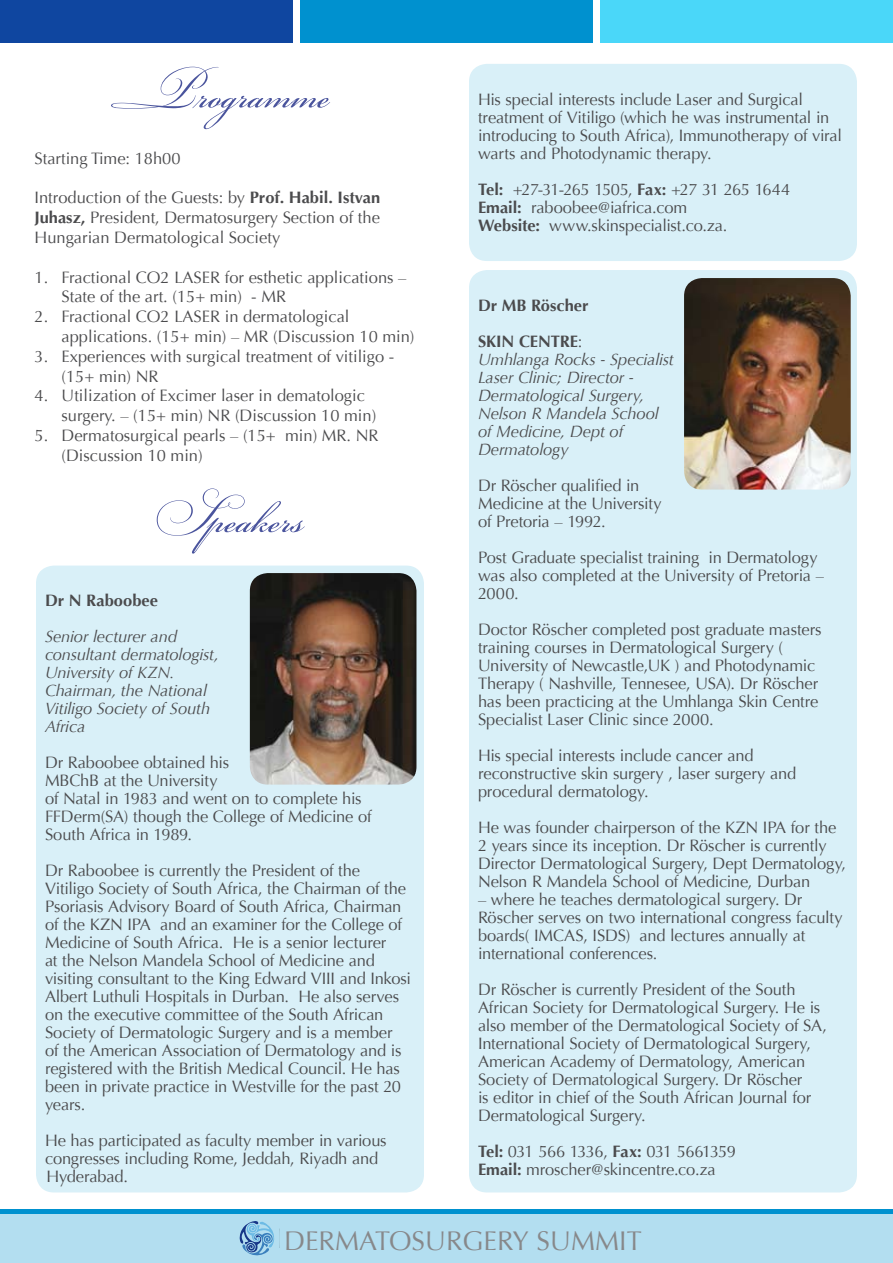
<style>
.page{position:relative;width:893px;height:1263px;background:#fff}
.page>*{position:absolute;margin:0;border:0;box-sizing:border-box;transform-origin:0 0}
.t1{font:54px "Bickham Script Pro";color:#4a549d}
.t2{font:28.2px "Optima";color:#87888a}
.t3{font:27px "Optima";color:#87888a}
.t4{font:16.5px/18px "Optima";letter-spacing:-.01em;color:#4b4b4d}
.t5{font:italic 16.5px/18px "Optima";letter-spacing:-.01em;color:#4b4b4d}
.t6{font:700 16.5px/36px "Optima";color:#4b4b4d}
.s1{font-weight:700}
.s2{font-weight:400}
</style>
<div class="page">
<div style="left:0;top:1211px;width:893px;height:52px;background:#b3def0"></div>
<div style="left:0;top:1209px;width:893px;height:5px;background:#0091cf"></div>
<div style="left:0;top:0;width:292px;height:42px;background:#0f46a0"></div>
<div style="left:300px;top:0;width:292px;height:42px;background:#0091cf"></div>
<div style="left:600px;top:0;width:293px;height:42px;background:#4ad7f9"></div>
<div style="left:36px;top:566px;width:388px;height:626px;background:#d9f0f8;border-radius:18px"></div>
<div style="left:469px;top:64px;width:388px;height:197px;background:#d9f0f8;border-radius:18px"></div>
<img style="left:250px;top:573px;width:166px;height:211px">
<div style="left:469px;top:270px;width:388px;height:922px;background:#d9f0f8;border-radius:18px"></div>
<img style="left:684px;top:278px;width:167px;height:212px">
<svg style="left:239px;top:1221px;width:36px;height:35px"></svg>
<h1 class="t1" style="left:110px;top:57px;width:221px">Programme</h1>
<p class="t4" style="left:34px;top:149px;width:148px">Starting Time: 18h00</p>
<p class="t4" style="left:34px;top:188px;width:347px;line-height:19.8px;text-align:justify">Introduction of the Guests: by <span class="s1">Prof. Habil. Istvan Juhasz,</span> President, Dermatosurgery Section of the Hungarian Dermatological Society</p>
<p class="t4" style="left:61px;top:267px;width:346px;line-height:19.8px;text-indent:-27px">1. Fractional CO2 LASER for esthetic applications –<br>State of the art. (15+ min) - MR</p>
<p class="t4" style="left:61px;top:307px;width:355px;line-height:19.8px;text-indent:-27px">2. Fractional CO2 LASER in dermatological applications. (15+ min) – MR (Discussion 10 min)</p>
<p class="t4" style="left:61px;top:346px;width:334px;line-height:19.8px;text-indent:-27px">3. Experiences with surgical treatment of vitiligo - (15+ min) NR</p>
<p class="t4" style="left:61px;top:386px;width:316px;line-height:19.8px;text-indent:-27px">4. Utilization of Excimer laser in dematologic surgery. – (15+ min) NR (Discussion 10 min)</p>
<p class="t4" style="left:61px;top:426px;width:319px;line-height:19.8px;text-indent:-27px">5. Dermatosurgical pearls – (15+ min) MR. NR (Discussion 10 min)</p>
<h1 class="t1" style="left:156px;top:481px;width:150px">Speakers</h1>
<p class="t6" style="left:45px;top:583px;width:115px">Dr N Raboobee</p>
<p class="t5" style="left:45px;top:628px;width:175px">Senior lecturer and consultant dermatologist,<br>University of KZN.<br>Chairman, the National<br>Vitiligo Society of South<br>Africa</p>
<p class="t4" style="left:45px;top:754px;width:328px">Dr Raboobee obtained his<br>MBChB at the University<br>of Natal in 1983 and went on to complete his<br>FFDerm(SA) though the College of Medicine of<br>South Africa in 1989.</p>
<p class="t4" style="left:45px;top:862px;width:368px">Dr Raboobee is currently the President of the Vitiligo Society of South Africa, the Chairman of the Psoriasis Advisory Board of South Africa, Chairman of the KZN IPA and an examiner for the College of Medicine of South Africa. He is a senior lecturer<br>at the Nelson Mandela School of Medicine and visiting consultant to the King Edward VIII and Inkosi Albert Luthuli Hospitals in Durban. He also serves on the executive committee of the South African Society of Dermatologic Surgery and is a member<br>of the American Association of Dermatology and is registered with the British Medical Council. He has been in private practice in Westville for the past 20 years.</p>
<p class="t4" style="left:45px;top:1132px;width:343px">He has participated as faculty member in various congresses including Rome, Jeddah, Riyadh and<br>Hyderabad.</p>
<p class="t4" style="left:478px;top:90px;width:365px">His special interests include Laser and Surgical treatment of Vitiligo (which he was instrumental in introducing to South Africa), Immunotherapy of viral warts and Photodynamic therapy.</p>
<p class="t4" style="left:478px;top:180px;width:314px"><span class="s1">Tel:</span> +27-31-265 1505, <span class="s1">Fax:</span> +27 31 265 1644<br><span class="s1">Email:</span> raboobee@iafrica.com<br><span class="s1">Website:</span> www.skinspecialist.co.za.</p>
<p class="t6" style="left:478px;top:287px;width:112px">Dr MB Röscher<br>SKIN CENTRE<span class="s2">:</span></p>
<p class="t5" style="left:478px;top:350px;width:197px">Umhlanga Rocks - Specialist<br>Laser Clinic; Director -<br>Dermatological Surgery,<br>Nelson R Mandela School of Medicine, Dept of<br>Dermatology</p>
<p class="t4" style="left:478px;top:476px;width:185px">Dr Röscher qualified in<br>Medicine at the University of Pretoria – 1992.</p>
<p class="t4" style="left:478px;top:548px;width:347px">Post Graduate specialist training in Dermatology was also completed at the University of Pretoria –<br>2000.</p>
<p class="t4" style="left:478px;top:620px;width:345px">Doctor Röscher completed post graduate masters training courses in Dermatological Surgery ( University of Newcastle,UK ) and Photodynamic Therapy ( Nashville, Tennesee, USA). Dr Röscher has been practicing at the Umhlanga Skin Centre Specialist Laser Clinic since 2000.</p>
<p class="t4" style="left:478px;top:746px;width:320px">His special interests include cancer and reconstructive skin surgery , laser surgery and procedural dermatology.</p>
<p class="t4" style="left:478px;top:818px;width:370px">He was founder chairperson of the KZN IPA for the 2 years since its inception. Dr Röscher is currently Director Dermatological Surgery, Dept Dermatology, Nelson R Mandela School of Medicine, Durban</p>
<p class="t4" style="left:478px;top:890px;width:366px">– where he teaches dermatological surgery. Dr Röscher serves on two international congress faculty boards( IMCAS, ISDS) and lectures annually at international conferences.</p>
<p class="t4" style="left:478px;top:980px;width:350px">Dr Röscher is currently President of the South African Society for Dermatological Surgery. He is also member of the Dermatological Society of SA, International Society of Dermatological Surgery, American Academy of Dermatology, American Society of Dermatological Surgery. Dr Röscher<br>is editor in chief of the South African Journal for Dermatological Surgery.</p>
<p class="t4" style="left:478px;top:1142px;width:259px"><span class="s1">Tel:</span> 031 566 1336, <span class="s1">Fax:</span> 031 5661359<br><span class="s1">Email:</span> mroscher@skincentre.co.za</p>
<h2 class="t2" style="left:277px;top:1222px;width:329px">DERMATOLOGY SUMMIT</h2>
<h3 class="t3" style="left:284px;top:1225px;width:359px">DERMATOSURGERY SUMMIT</h3>
</div>
